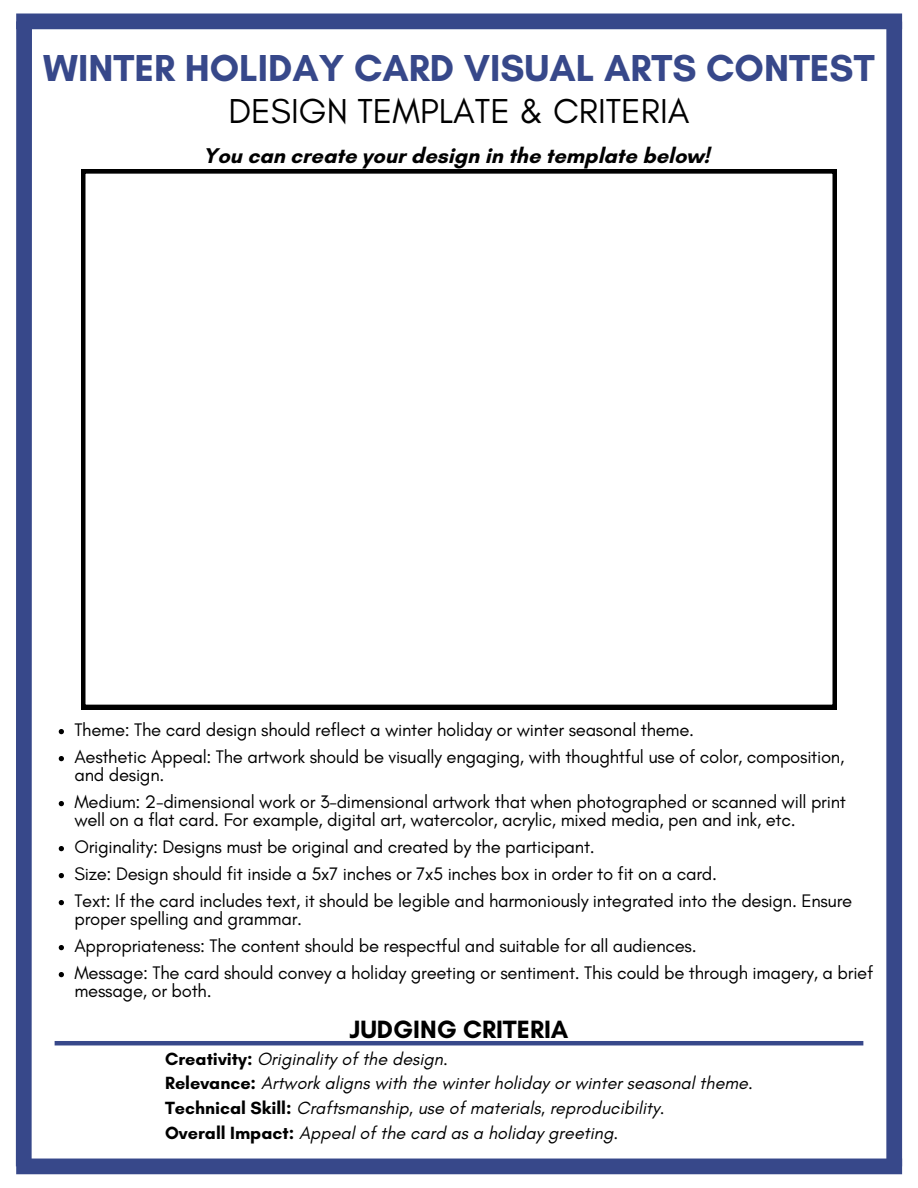
<style>
.page{position:relative;width:918px;height:1188px;background:#fff}
.page>*{position:absolute;margin:0;border:0;box-sizing:border-box;transform-origin:0 0}
.t1{font:700 38.25px "Glacial Indifference";color:#37488a}
.t2{font:35.25px "Glacial Indifference";color:#000}
.t3{font:700 25.5px "Glacial Indifference";color:#000}
.t4{font:700 21.75px "Glacial Indifference";color:#000}
.t5{font:18.45px/18px "Glacial Indifference";letter-spacing:-.015em;color:#000}
.t6{font:italic 18px/24.8px "Glacial Indifference";color:#000}
.s1{font-weight:700;font-style:normal}
</style>
<div class="page">
<div style="left:16px;top:14px;width:886px;height:15px;background:#37488a"></div>
<div style="left:16px;top:21px;width:16px;height:1145px;background:#37488a"></div>
<div style="left:16px;top:1159px;width:886px;height:15px;background:#37488a"></div>
<div style="left:886px;top:22px;width:16px;height:1144px;background:#37488a"></div>
<svg style="left:81px;top:169px;width:756px;height:540px"></svg>
<svg style="left:59px;top:729px;width:5px;height:5px"></svg>
<svg style="left:59px;top:756px;width:5px;height:5px"></svg>
<svg style="left:59px;top:801px;width:5px;height:5px"></svg>
<svg style="left:59px;top:846px;width:5px;height:5px"></svg>
<svg style="left:59px;top:873px;width:5px;height:5px"></svg>
<svg style="left:59px;top:900px;width:5px;height:5px"></svg>
<svg style="left:59px;top:945px;width:5px;height:5px"></svg>
<svg style="left:59px;top:972px;width:5px;height:5px"></svg>
<hr style="left:55px;top:1041px;width:808px;height:4px;background:#37488a">
<h1 class="t1" style="left:43px;top:45px;width:833px">WINTER HOLIDAY CARD VISUAL ARTS CONTEST</h1>
<h2 class="t2" style="left:228px;top:90px;width:463px">DESIGN TEMPLATE &amp; CRITERIA</h2>
<p class="t4" style="left:203px;top:143px;width:508px">You can create your design in the template below!</p>
<h3 class="t5" style="left:74px;top:721px;width:621px">Theme: The card design should reflect a winter holiday or winter seasonal theme.</h3>
<p class="t5" style="left:74px;top:748px;width:771px">Aesthetic Appeal: The artwork should be visually engaging, with thoughtful use of color, composition, and design.</p>
<p class="t5" style="left:74px;top:793px;width:773px">Medium: 2-dimensional work or 3-dimensional artwork that when photographed or scanned will print well on a flat card. For example, digital art, watercolor, acrylic, mixed media, pen and ink, etc.</p>
<p class="t5" style="left:74px;top:838px;width:522px">Originality: Designs must be original and created by the participant.</p>
<p class="t5" style="left:74px;top:865px;width:644px">Size: Design should fit inside a 5x7 inches or 7x5 inches box in order to fit on a card.</p>
<p class="t5" style="left:74px;top:892px;width:779px">Text: If the card includes text, it should be legible and harmoniously integrated into the design. Ensure proper spelling and grammar.</p>
<p class="t5" style="left:74px;top:937px;width:624px">Appropriateness: The content should be respectful and suitable for all audiences.</p>
<p class="t5" style="left:74px;top:964px;width:800px">Message: The card should convey a holiday greeting or sentiment. This could be through imagery, a brief message, or both.</p>
<h3 class="t3" style="left:349px;top:1013px;width:220px">JUDGING CRITERIA</h3>
<p class="t6" style="left:165px;top:1046px;width:589px"><span class="s1">Creativity:</span> Originality of the design.<br><span class="s1">Relevance:</span> Artwork aligns with the winter holiday or winter seasonal theme.<br><span class="s1">Technical Skill:</span> Craftsmanship, use of materials, reproducibility.<br><span class="s1">Overall Impact:</span> Appeal of the card as a holiday greeting.</p>
</div>
